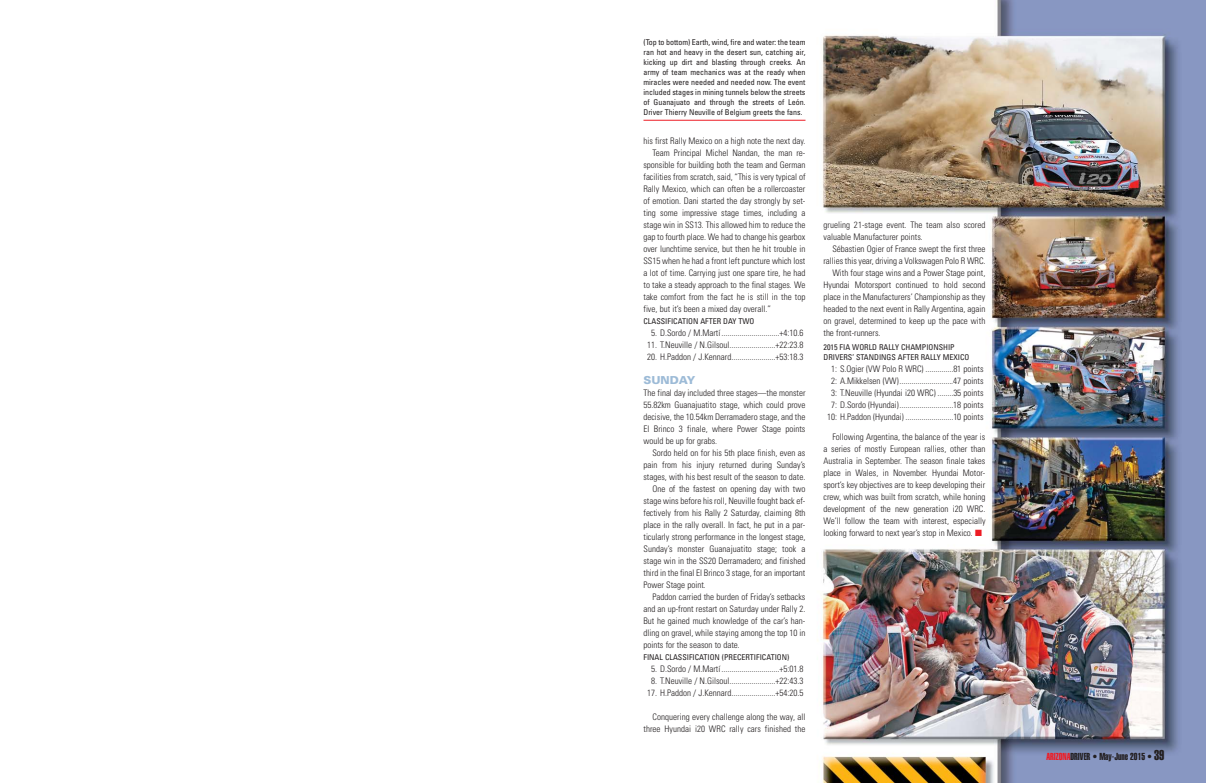
<style>
.page{position:relative;width:1206px;height:783px;background:#fff}
.page>*{position:absolute;margin:0;border:0;box-sizing:border-box;transform-origin:0 0}
.t1{font:900 11px "Univers";color:#9dbbd7}
.t2{font:10px "Helvetica Extra Compressed";color:#231f20}
.t3{font:300 condensed 9px/12px "Univers";color:#231f20;text-align:justify}
.t4{font:condensed 8px/10px "Univers";color:#231f20}
.s1{color:#ed1c24}
.s2{font-size:14px}
</style>
<div class="page">
<img style="left:643px;top:0;width:563px;height:783px">
<hr style="left:644px;top:120px;width:162px;height:1px;background:#ed1c24">
<p class="t4" style="left:643px;top:38px;width:164px;text-align:justify">(Top to bottom) Earth, wind, fire and water: the team ran hot and heavy in the desert sun, catching air, kicking up dirt and blasting through creeks. An army of team mechanics was at the ready when miracles were needed and needed now. The event included stages in mining tunnels below the streets of Guanajuato and through the streets of León.<br>Driver Thierry Neuville of Belgium greets the fans.</p>
<p class="t3" style="left:644px;top:136px;width:163px">his first Rally Mexico on a high note the next day.</p>
<p class="t3" style="left:652px;top:148px;width:154px">Team Principal Michel Nandan, the man re -</p>
<p class="t3" style="left:644px;top:160px;width:163px">spon sible for building both the team and German</p>
<p class="t3" style="left:644px;top:172px;width:164px">facilities from scratch, said, “This is very typical of</p>
<p class="t3" style="left:644px;top:184px;width:163px">Rally Mexico, which can often be a rollercoaster</p>
<p class="t3" style="left:644px;top:196px;width:163px">of emotion. Dani started the day strongly by set-</p>
<p class="t3" style="left:644px;top:208px;width:164px">ting some impressive stage times, including a</p>
<p class="t3" style="left:644px;top:220px;width:163px">stage win in SS13. This allowed him to reduce the</p>
<p class="t3" style="left:644px;top:232px;width:163px">gap to fourth place. We had to change his gearbox</p>
<p class="t3" style="left:644px;top:244px;width:163px">over lunchtime service, but then he hit trouble in</p>
<p class="t3" style="left:644px;top:256px;width:163px">SS15 when he had a front left puncture which lost</p>
<p class="t3" style="left:644px;top:268px;width:163px">a lot of time. Carrying just one spare tire, he had</p>
<p class="t3" style="left:644px;top:280px;width:163px">to take a steady approach to the final stages. We</p>
<p class="t3" style="left:644px;top:292px;width:163px">take comfort from the fact he is still in the top</p>
<p class="t3" style="left:644px;top:304px;width:129px">five, but it’s been a mixed day overall.”</p>
<p class="t4" style="left:644px;top:317px;width:113px">CLASSIFICATION AFTER DAY TWO</p>
<p class="t3" style="left:651px;top:328px;width:154px">5. D.Sordo / M.Martí .............................+4:10.6</p>
<p class="t3" style="left:647px;top:340px;width:158px">11. T.Neuville / N.Gilsoul.......................+22:23.8</p>
<p class="t3" style="left:647px;top:352px;width:158px">20. H.Paddon / J.Kennard......................+53:18.3</p>
<p class="t1" style="left:644px;top:376px;width:53px">SUNDAY</p>
<p class="t3" style="left:644px;top:388px;width:164px">The final day included three stages—the monster 55.82km Guanajuatito stage, which could prove decisive, the 10.54km Derramadero stage, and the El Brinco 3 finale, where Power Stage points would be up for grabs.</p>
<p class="t3" style="left:652px;top:448px;width:154px">Sordo held on for his 5th place finish, even as</p>
<p class="t3" style="left:644px;top:460px;width:163px">pain from his injury returned during Sunday’s</p>
<p class="t3" style="left:644px;top:472px;width:163px">stages, with his best result of the season to date.</p>
<p class="t3" style="left:652px;top:484px;width:154px">One of the fastest on opening day with two</p>
<p class="t3" style="left:644px;top:496px;width:163px">stage wins before his roll, Neuville fought back ef -</p>
<p class="t3" style="left:644px;top:508px;width:164px">fec tively from his Rally 2 Saturday, claiming 8th</p>
<p class="t3" style="left:644px;top:520px;width:163px">place in the rally overall. In fact, he put in a par-</p>
<p class="t3" style="left:644px;top:532px;width:163px">ticularly strong performance in the longest stage,</p>
<p class="t3" style="left:644px;top:544px;width:163px">Sunday’s monster Guanajuatito stage; took a</p>
<p class="t3" style="left:644px;top:556px;width:163px">stage win in the SS20 Derramadero; and finished</p>
<p class="t3" style="left:644px;top:568px;width:163px">third in the final El Brinco 3 stage, for an important</p>
<p class="t3" style="left:644px;top:580px;width:64px">Power Stage point.</p>
<p class="t3" style="left:652px;top:592px;width:154px">Paddon carried the burden of Friday’s setbacks</p>
<p class="t3" style="left:644px;top:604px;width:163px">and an up-front restart on Saturday under Rally 2.</p>
<p class="t3" style="left:644px;top:616px;width:163px">But he gained much knowledge of the car’s han-</p>
<p class="t3" style="left:644px;top:628px;width:163px">dling on gravel, while staying among the top 10 in</p>
<p class="t3" style="left:644px;top:640px;width:98px">points for the season to date.</p>
<p class="t4" style="left:644px;top:653px;width:147px">FINAL CLASSIFICATION (PRECERTIFICATION)</p>
<p class="t3" style="left:651px;top:664px;width:154px">5. D.Sordo / M.Martí .............................+5:01.8</p>
<p class="t3" style="left:651px;top:676px;width:154px">8. T.Neuville / N.Gilsoul.......................+22:43.3</p>
<p class="t3" style="left:647px;top:688px;width:158px">17. H.Paddon / J.Kennard......................+54:20.5</p>
<p class="t3" style="left:644px;top:712px;width:164px;text-align:right">Conquering every challenge along the way, all three Hyundai i20 WRC rally cars finished the</p>
<p class="t3" style="left:824px;top:220px;width:164px">grueling 21-stage event. The team also scored val u able Manufacturer points.</p>
<p class="t3" style="left:833px;top:244px;width:154px">Sébastien Ogier of France swept the first three</p>
<p class="t3" style="left:824px;top:256px;width:164px">rallies this year, driving a Volks wagen Polo R WRC.</p>
<p class="t3" style="left:833px;top:268px;width:154px">With four stage wins and a Power Stage point,</p>
<p class="t3" style="left:824px;top:280px;width:163px">Hyun dai Motorsport continued to hold second</p>
<p class="t3" style="left:824px;top:292px;width:163px">place in the Manufacturers’ Cham pion ship as they</p>
<p class="t3" style="left:824px;top:304px;width:163px">headed to the next event in Rally Argentina, again</p>
<p class="t3" style="left:824px;top:316px;width:163px">on gravel, determined to keep up the pace with</p>
<p class="t3" style="left:824px;top:328px;width:59px">the front-runners.</p>
<p class="t4" style="left:824px;top:343px;width:147px">2015 FIA WORLD RALLY CHAMPIONSHIP<br>DRIVERS’ STANDINGS AFTER RALLY MEXICO</p>
<p class="t3" style="left:827px;top:364px;width:158px;text-align:center">1: S.Ogier (VW Polo R WRC) ..............81 points 2: A.Mikkelsen (VW)...........................47 points 3: T.Neuville (Hyundai i20 WRC) ........35 points 7: D.Sordo (Hyundai)...........................18 points 10: H.Paddon (Hyundai) ........................10 points</p>
<p class="t3" style="left:824px;top:432px;width:164px;text-indent:9px">Following Argentina, the balance of the year is a series of most ly European rallies, other than Aus tral ia in September. The season finale takes place in Wales, in November. Hyundai Motor - sport’s key objectives are to keep developing their crew, which was built from scratch, while honing development of the new generation i20 WRC.<br>We’ll follow the team with interest, especially looking forward to next year’s stop in Mexico. <span class="s1">■</span></p>
<p class="t2" style="left:1046px;top:753px;width:120px"><span class="s1">ARIZONA</span>DRIVER • May-June 2015 • <span class="s2">39</span></p>
</div>
